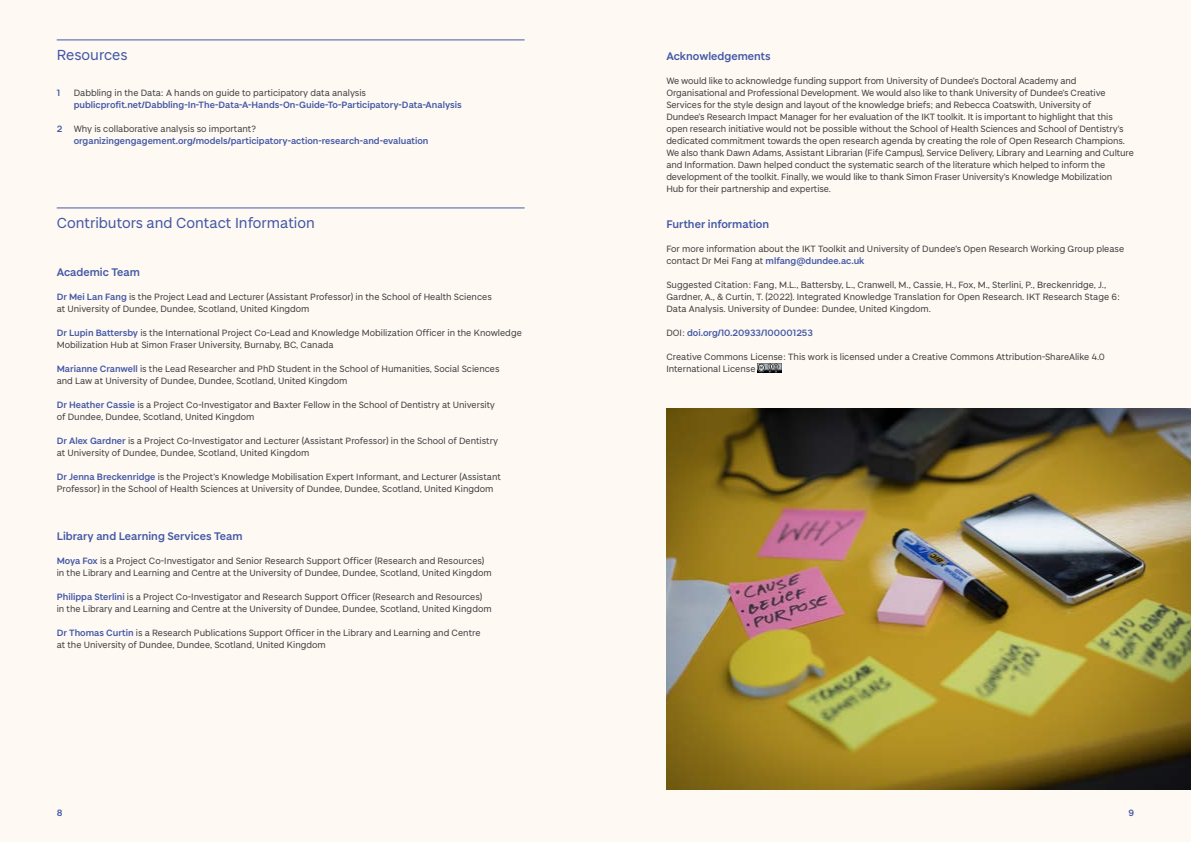
<style>
.page{position:relative;width:1191px;height:842px;background:#fff9f4}
.page>*{position:absolute;margin:0;border:0;box-sizing:border-box;transform-origin:0 0}
.t1{font:16px "Baxter Sans Pro Alt";color:#4359a5}
.t2{font:600 12px "Baxter Sans Pro Alt";color:#4359a5}
.t3{font:10px/12px "Baxter Sans Pro Alt";color:#424241}
.t4{font:600 10px/12px "Baxter Sans Pro Alt";color:#4359a5}
.s1{font-weight:400;color:#424241}
.s2{font-weight:600;color:#4359a5}
</style>
<div class="page">
<hr style="left:57px;top:40px;width:467px;height:1px;background:#4359a5">
<hr style="left:57px;top:208px;width:467px;height:1px;background:#4359a5">
<img style="left:757px;top:363px;width:25px;height:9px">
<img style="left:666px;top:408px;width:525px;height:382px">
<h1 class="t1" style="left:57px;top:44px;width:73px">Resources</h1>
<p class="t4" style="left:57px;top:86px;width:5px">1</p>
<p class="t3" style="left:74px;top:86px;width:294px">Dabbling in the Data: A hands on guide to participatory data analysis</p>
<p class="t4" style="left:74px;top:98px;width:389px">publicprofit.net/Dabbling-In-The-Data-A-Hands-On-Guide-To-Participatory-Data-Analysis</p>
<p class="t4" style="left:74px;top:122px;width:356px;text-indent:-17px">2 <span class="s1">Why is collaborative analysis so important? </span>organizingengagement.org/models/participatory-action-research-and-evaluation</p>
<h1 class="t1" style="left:57px;top:212px;width:260px">Contributors and Contact Information</h1>
<p class="t2" style="left:57px;top:264px;width:85px">Academic Team</p>
<p class="t3" style="left:57px;top:290px;width:437px"><span class="s2">Dr Mei Lan Fang</span> is the Project Lead and Lecturer (Assistant Professor) in the School of Health Sciences at University of Dundee, Dundee, Scotland, United Kingdom</p>
<p class="t3" style="left:57px;top:326px;width:466px"><span class="s2">Dr Lupin Battersby</span> is the International Project Co-Lead and Knowledge Mobilization Officer in the Knowledge<br>Mobilization Hub at Simon Fraser University, Burnaby, BC, Canada</p>
<p class="t3" style="left:57px;top:362px;width:444px"><span class="s2">Marianne Cranwell</span> is the Lead Researcher and PhD Student in the School of Humanities, Social Sciences and Law at University of Dundee, Dundee, Scotland, United Kingdom</p>
<p class="t3" style="left:57px;top:398px;width:440px"><span class="s2">Dr Heather Cassie</span> is a Project Co-Investigator and Baxter Fellow in the School of Dentistry at University of Dundee, Dundee, Scotland, United Kingdom</p>
<p class="t3" style="left:57px;top:434px;width:443px"><span class="s2">Dr Alex Gardner</span> is a Project Co-Investigator and Lecturer (Assistant Professor) in the School of Dentistry at University of Dundee, Dundee, Scotland, United Kingdom</p>
<p class="t3" style="left:57px;top:470px;width:446px"><span class="s2">Dr Jenna Breckenridge</span> is the Project’s Knowledge Mobilisation Expert Informant, and Lecturer (Assistant<br>Professor) in the School of Health Sciences at University of Dundee, Dundee, Scotland, United Kingdom</p>
<p class="t2" style="left:57px;top:528px;width:187px">Library and Learning Services Team</p>
<p class="t3" style="left:57px;top:554px;width:436px"><span class="s2">Moya Fox</span> is a Project Co-Investigator and Senior Research Support Officer (Research and Resources) in the Library and Learning and Centre at the University of Dundee, Dundee, Scotland, United Kingdom</p>
<p class="t3" style="left:57px;top:590px;width:436px"><span class="s2">Philippa Sterlini</span> is a Project Co-Investigator and Research Support Officer (Research and Resources) in the Library and Learning and Centre at the University of Dundee, Dundee, Scotland, United Kingdom</p>
<p class="t3" style="left:57px;top:626px;width:425px"><span class="s2">Dr Thomas Curtin</span> is a Research Publications Support Officer in the Library and Learning and Centre at the University of Dundee, Dundee, Scotland, United Kingdom</p>
<p class="t2" style="left:666px;top:48px;width:106px">Acknowledgements</p>
<p class="t3" style="left:666px;top:74px;width:469px">We would like to acknowledge funding support from University of Dundee’s Doctoral Academy and Organisational and Professional Development. We would also like to thank University of Dundee’s Creative Services for the style design and layout of the knowledge briefs; and Rebecca Coatswith, University of<br>Dundee’s Research Impact Manager for her evaluation of the IKT toolkit. It is important to highlight that this open research initiative would not be possible without the School of Health Sciences and School of Dentistry’s dedicated commitment towards the open research agenda by creating the role of Open Research Champions.<br>We also thank Dawn Adams, Assistant Librarian (Fife Campus), Service Delivery, Library and Learning and Culture and Information. Dawn helped conduct the systematic search of the literature which helped to inform the development of the toolkit. Finally, we would like to thank Simon Fraser University’s Knowledge Mobilization<br>Hub for their partnership and expertise.</p>
<p class="t2" style="left:666px;top:216px;width:104px">Further information</p>
<p class="t3" style="left:666px;top:242px;width:459px">For more information about the IKT Toolkit and University of Dundee’s Open Research Working Group please contact Dr Mei Fang at <span class="s2">mlfang@dundee.ac.uk</span></p>
<p class="t3" style="left:666px;top:278px;width:455px">Suggested Citation: Fang, M.L., Battersby, L., Cranwell, M., Cassie, H., Fox, M., Sterlini, P., Breckenridge, J.,<br>Gardner, A., &amp; Curtin, T. (2022). Integrated Knowledge Translation for Open Research. IKT Research Stage 6:<br>Data Analysis. University of Dundee: Dundee, United Kingdom.</p>
<p class="t4" style="left:666px;top:326px;width:148px"><span class="s1">DOI:</span> doi.org/10.20933/100001253</p>
<p class="t3" style="left:666px;top:350px;width:440px">Creative Commons License: This work is licensed under a Creative Commons Attribution-ShareAlike 4.0<br>International License</p>
<p class="t4" style="left:57px;top:806px;width:7px">8</p>
<p class="t4" style="left:1128px;top:806px;width:7px">9</p>
</div>
